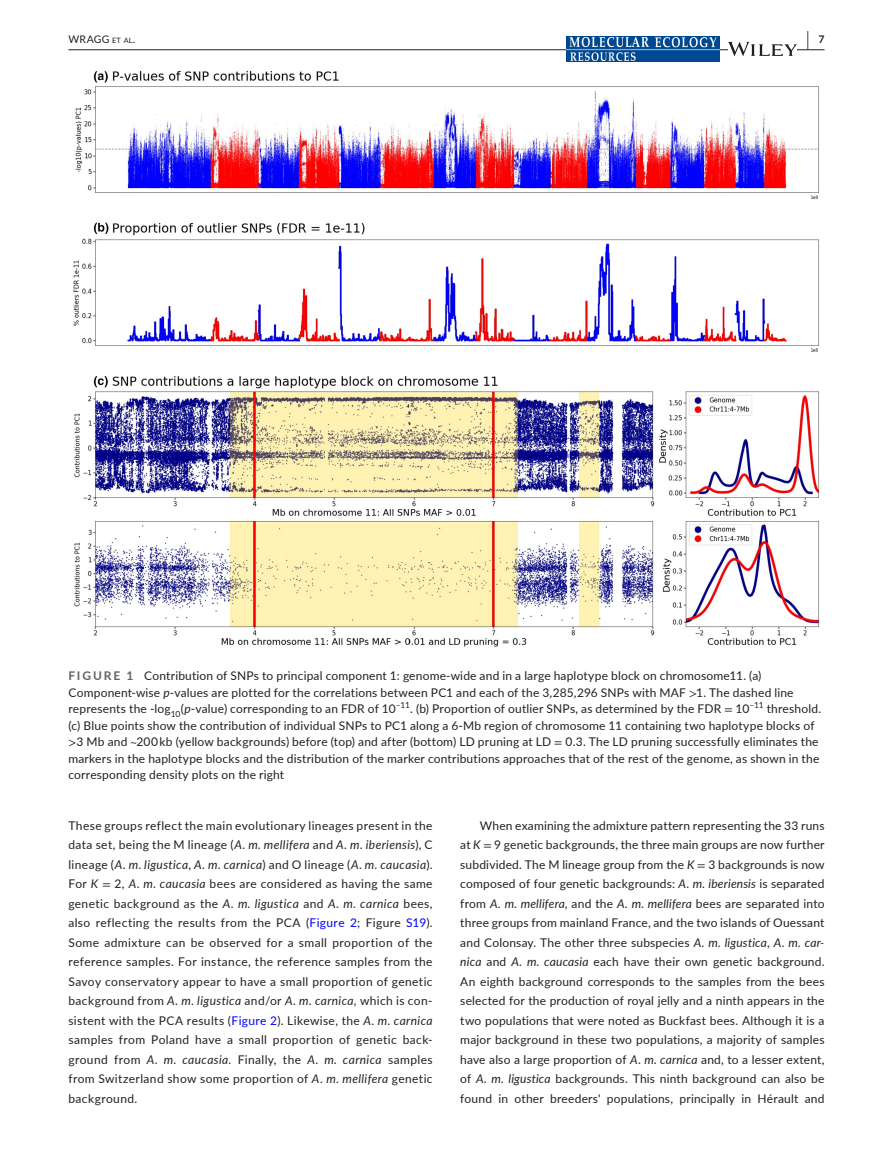
<style>
.page{position:relative;width:893px;height:1174px;background:#fff}
.page>*{position:absolute;margin:0;border:0;box-sizing:border-box;transform-origin:0 0}
.t1{font:700 19.5px "Lato";color:#231f20;scale:.43 1}
.t2{font:12px/19.5px "Lato";letter-spacing:.015em;color:#231f20;text-align:justify}
.t3{font:10.5px "Lato";letter-spacing:.02em;color:#231f20}
.s1{font-size:7.35px}
.s2{font-weight:700;color:#636366}
.s3{font-style:italic}
.s4{font-family:"STIX"}
.s5{color:#00f}
</style>
<div class="page">
<hr style="left:68px;top:49px;width:756px;height:1px;background:#231f20">
<img style="left:566px;top:36px;width:154px;height:26px">
<svg style="left:728px;top:42px;width:69px;height:14px"></svg>
<img style="left:73px;top:71px;width:747px;height:576px">
<p class="t3" style="left:68px;top:31px;width:68px">WRAGG <span class="s1">et al</span>.</p>
<h1 class="t1" style="left:807px;top:25px;width:43px">| <sup>7</sup></h1>
<p class="t2" style="left:68px;top:667px;width:754px;line-height:16.5px;text-align:left"><span class="s2">FIGURE 1</span> Contribution of SNPs to principal component 1: genome-wide and in a large haplotype block on chromosome11. (a)<br>Component-wise <span class="s3">p</span>-values are plotted for the correlations between PC1 and each of the 3,285,296 SNPs with MAF <span class="s4">&gt;</span>1. The dashed line represents the -log<sub>10</sub>(<span class="s3">p</span>-value) corresponding to an FDR of 10<sup>−11</sup>. (b) Proportion of outlier SNPs, as determined by the FDR <span class="s4">=</span> 10<sup>−11</sup> threshold. (c) Blue points show the contribution of individual SNPs to PC1 along a 6-Mb region of chromosome 11 containing two haplotype blocks of <span class="s4">&gt;</span>3 Mb and <span class="s4">~</span>200 kb (yellow backgrounds) before (top) and after (bottom) LD pruning at LD <span class="s4">=</span> 0.3. The LD pruning successfully eliminates the markers in the haplotype blocks and the distribution of the marker contributions approaches that of the rest of the genome, as shown in the corresponding density plots on the right</p>
<p class="t2" style="left:68px;top:815px;width:366px">These groups reflect the main evolutionary lineages present in the data set, being the M lineage (<span class="s3">A. m. mellifera</span> and <span class="s3">A. m. iberiensis</span>), C lineage (<span class="s3">A. m. ligustica</span>, <span class="s3">A. m. carnica</span>) and O lineage (<span class="s3">A. m. caucasia</span>).<br>For <span class="s3">K</span> <span class="s4">=</span> 2, <span class="s3">A. m. caucasia</span> bees are considered as having the same genetic background as the <span class="s3">A. m. ligustica</span> and <span class="s3">A. m. carnica</span> bees, also reflecting the results from the PCA (<span class="s5">Figure 2</span>; Figure <span class="s5">S19</span>).<br>Some admixture can be observed for a small proportion of the reference samples. For instance, the reference samples from the Savoy conservatory appear to have a small proportion of genetic background from <span class="s3">A. m. ligustica</span> and/or <span class="s3">A. m. carnica</span>, which is con&shy;sistent with the PCA results (<span class="s5">Figure 2</span>). Likewise, the <span class="s3">A. m. carnica </span>samples from Poland have a small proportion of genetic back&shy;ground from <span class="s3">A. m. caucasia</span>. Finally, the <span class="s3">A. m. carnica</span> samples from Switzerland show some proportion of <span class="s3">A. m. mellifera</span> genetic background.</p>
<p class="t2" style="left:460px;top:815px;width:366px;text-indent:20px">When examining the admixture pattern representing the 33 runs at <span class="s3">K</span> <span class="s4">=</span> 9 genetic backgrounds, the three main groups are now further subdivided. The M lineage group from the <span class="s3">K</span> <span class="s4">=</span> 3 backgrounds is now composed of four genetic backgrounds: <span class="s3">A. m. iberiensis</span> is separated from <span class="s3">A. m. mellifera</span>, and the <span class="s3">A. m. mellifera</span> bees are separated into three groups from mainland France, and the two islands of Ouessant and Colonsay. The other three subspecies <span class="s3">A. m. ligustica</span>, <span class="s3">A. m. car&shy;nica</span> and <span class="s3">A. m. caucasia</span> each have their own genetic background.<br>An eighth background corresponds to the samples from the bees selected for the production of royal jelly and a ninth appears in the two populations that were noted as Buckfast bees. Although it is a major background in these two populations, a majority of samples have also a large proportion of <span class="s3">A. m. carnica</span> and, to a lesser extent, of <span class="s3">A. m. ligustica</span> backgrounds. This ninth background can also be found in other breeders' populations, principally in Hérault and</p>
</div>
